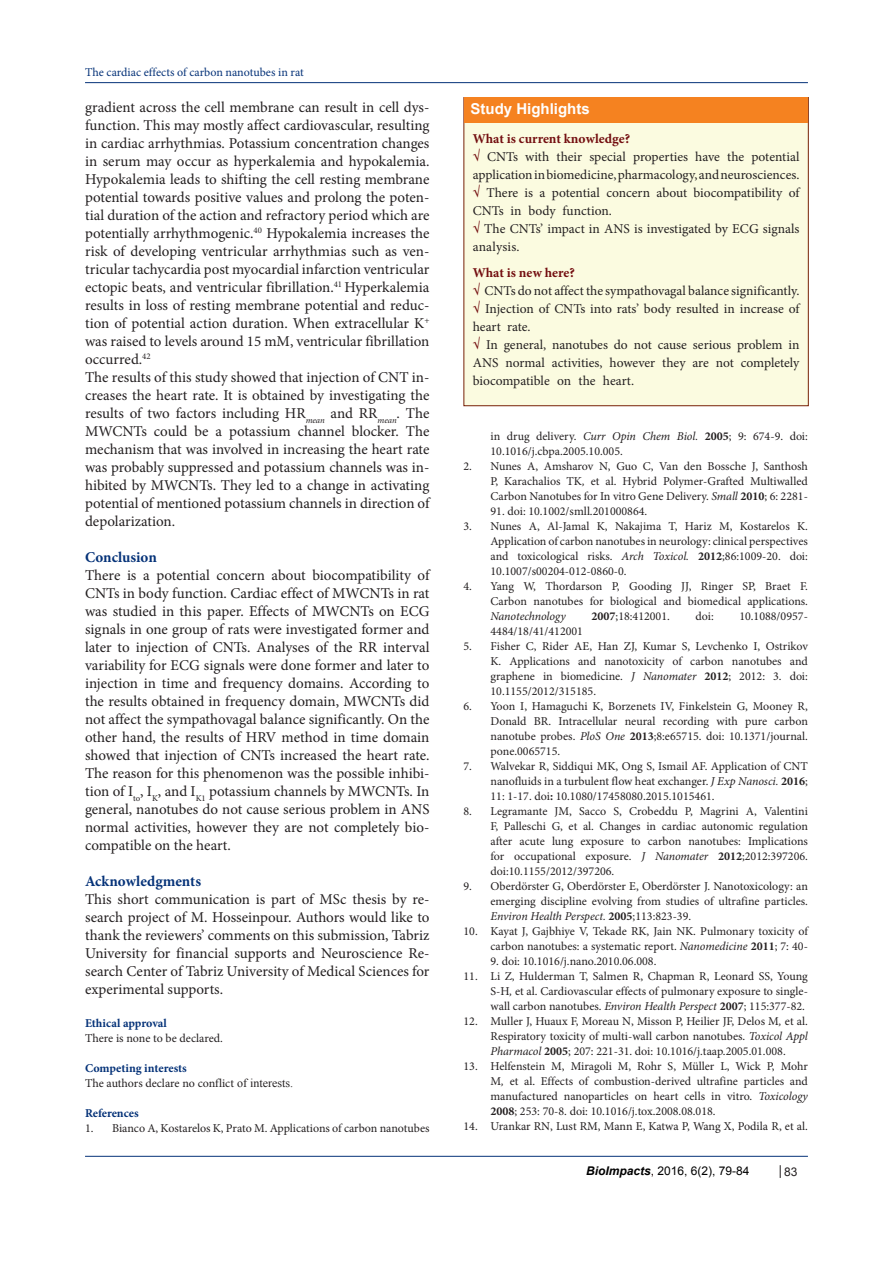
<style>
.page{position:relative;width:893px;height:1263px;background:#fff}
.page>*{position:absolute;margin:0;border:0;box-sizing:border-box;transform-origin:0 0}
.New_paragraph{font:15px/18px "Minion Pro";color:#231f20;text-align:justify}
.Paragraph{font:15px/18px "Minion Pro";color:#231f20;text-align:justify}
.New_paragraph-2{font:700 15px "Minion Pro";color:#053278}
.t1{font:700 15px "Arial";color:#fff}
.Paragraph-2{font:700 15px "Minion Pro";color:#053278}
.BT{font:13.5px/18px "Minion Pro";color:#231f20}
.BT-2{font:700 13.5px "Minion Pro";color:#730e10}
.New_paragraph-3{font:12px/15px "Minion Pro";color:#231f20;text-align:justify}
.New_paragraph-4{font:700 12px "Minion Pro";letter-spacing:-.005em;color:#053278}
.t2{font:12px "Minion Pro";color:#053278}
.t3{font:12px "Arial";color:#000}
.t4{font:12px "Arial";color:#231f20}
.s1{font-family:"Times New Roman"}
.s2{font-weight:700;color:#730e10}
.s3{font-style:italic}
.s4{font-weight:700}
.s5{font-weight:700;font-style:italic}
.s6{color:#150000}
</style>
<div class="page">
<hr style="left:85px;top:82px;width:723px;height:1px;background:#053278">
<hr style="left:85px;top:1156px;width:723px;height:1px;background:#053278">
<svg style="left:780px;top:1165px;width:1px;height:13px"></svg>
<div style="left:464px;top:98px;width:344px;height:308px;background:#fbfbe0"></div>
<div style="left:464px;top:97px;width:344px;height:26px;background:#f58220"></div>
<p class="t2" style="left:85px;top:64px;width:220px">The cardiac effects of carbon nanotubes in rat</p>
<p class="New_paragraph" style="left:85px;top:98px;width:346px">gradient across the cell membrane can result in cell dys&shy;function. This may mostly affect cardiovascular, resulting in cardiac arrhythmias. Potassium concentration changes in serum may occur as hyperkalemia and hypokalemia.<br>Hypokalemia leads to shifting the cell resting membrane potential towards positive values and prolong the poten&shy;tial duration of the action and refractory period which are potentially arrhythmogenic.<sup>40</sup> Hypokalemia increases the risk of developing ventricular arrhythmias such as ven&shy;tricular tachycardia post myocardial infarction ventricular ectopic beats, and ventricular fibrillation.<sup>41</sup> Hyperkalemia results in loss of resting membrane potential and reduc&shy;tion of potential action duration. When extracellular K<sup>+ </sup>was raised to levels around 15 mM, ventricular fibrillation occurred.<sup>42</sup></p>
<p class="New_paragraph" style="left:85px;top:368px;width:346px">The results of this study showed that injection of CNT in&shy;creases the heart rate. It is obtained by investigating the results of two factors including HR<sub>mean</sub> and RR<sub>mean</sub>. The MWCNTs could be a potassium channel blocker. The mechanism that was involved in increasing the heart rate was probably suppressed and potassium channels was in&shy;hibited by MWCNTs. They led to a change in activating potential of mentioned potassium channels in direction of depolarization.</p>
<p class="Paragraph-2" style="left:85px;top:547px;width:73px">Conclusion</p>
<p class="Paragraph" style="left:85px;top:566px;width:346px">There is a potential concern about biocompatibility of CNTs in body function. Cardiac effect of MWCNTs in rat was studied in this paper. Effects of MWCNTs on ECG signals in one group of rats were investigated former and later to injection of CNTs. Analyses of the RR interval variability for ECG signals were done former and later to injection in time and frequency domains. According to the results obtained in frequency domain, MWCNTs did not affect the sympathovagal balance significantly. On the other hand, the results of HRV method in time domain showed that injection of CNTs increased the heart rate.<br>The reason for this phenomenon was the possible inhibi&shy;tion of I<sub>to</sub>, I<sub>K</sub>, and I<sub>K1</sub> potassium channels by MWCNTs. In general, nanotubes do not cause serious problem in ANS normal activities, however they are not completely bio&shy;compatible on the heart.</p>
<p class="New_paragraph-2" style="left:85px;top:871px;width:118px">Acknowledgments</p>
<p class="Paragraph" style="left:85px;top:890px;width:346px">This short communication is part of MSc thesis by re&shy;search project of M. Hosseinpour. Authors would like to thank the reviewers’ comments on this submission, Tabriz University for financial supports and Neuroscience Re&shy;search Center of Tabriz University of Medical Sciences for experimental supports.</p>
<p class="New_paragraph-4" style="left:85px;top:1015px;width:83px">Ethical approval</p>
<p class="New_paragraph-3" style="left:85px;top:1031px;width:139px">There is none to be declared.</p>
<p class="New_paragraph-4" style="left:85px;top:1060px;width:103px">Competing interests</p>
<p class="New_paragraph-3" style="left:85px;top:1076px;width:210px">The authors declare no conflict <span class="s1">of interests.</span></p>
<p class="New_paragraph-4" style="left:85px;top:1105px;width:55px">References</p>
<p class="New_paragraph-3" style="left:85px;top:1121px;width:346px">1. Bianco A, Kostarelos K, Prato M. Applications of carbon nanotubes</p>
<p class="t1" style="left:471px;top:99px;width:121px">Study Highlights</p>
<p class="BT-2" style="left:473px;top:129px;width:159px">What is current knowledge?</p>
<p class="BT" style="left:473px;top:147px;width:328px"><span class="s2">√</span> CNTs with their special properties have the potential application in biomedicine, pharmacology, and neurosciences.</p>
<p class="BT" style="left:473px;top:183px;width:328px"><span class="s2">√</span> There is a potential concern about biocompatibility of<br>CNTs in body function.</p>
<p class="BT" style="left:473px;top:219px;width:328px"><span class="s2">√</span> The CNTs’ impact in ANS is investigated by ECG signals analysis.</p>
<p class="BT-2" style="left:473px;top:263px;width:104px">What is new here?</p>
<p class="BT" style="left:473px;top:282px;width:328px"><span class="s2">√</span> CNTs do not affect the sympathovagal balance significantly.</p>
<p class="BT" style="left:473px;top:300px;width:328px"><span class="s2">√</span> Injection of CNTs into rats’ body resulted in increase of heart rate.</p>
<p class="BT" style="left:473px;top:336px;width:328px;text-align:justify"><span class="s2">√</span> In general, nanotubes do not cause serious problem in ANS normal activities, however they are not completely biocompatible on the heart.</p>
<p class="New_paragraph-3" style="left:490px;top:428px;width:319px">in drug delivery. <span class="s3">Curr Opin Chem Biol.</span> <span class="s4">2005</span>; 9: 674-9. doi:<br>10.1016/j.cbpa.2005.10.005.</p>
<p class="New_paragraph-3" style="left:490px;top:458px;width:319px;text-indent:-27px">2. Nunes A, Amsharov N, Guo C, Van den Bossche J, Santhosh P, Karachalios TK<span class="s3">,</span> et al. Hybrid Polymer‐Grafted Multiwalled Carbon Nanotubes for In vitro Gene Delivery. <span class="s3">Small</span> <span class="s4">2010</span>; 6: 2281-</p>
<p class="New_paragraph-3" style="left:490px;top:503px;width:158px">91. doi: 10.1002/smll.201000864.</p>
<p class="New_paragraph-3" style="left:490px;top:518px;width:319px;text-indent:-27px">3. Nunes A, Al-Jamal K, Nakajima T, Hariz M, Kostarelos K.<br>Application of carbon nanotubes in neurology: clinical perspectives and toxicological risks. <span class="s3">Arch Toxicol.</span> <span class="s4">2012</span>;86:1009-20. doi:<br>10.1007/s00204-012-0860-0.</p>
<p class="New_paragraph-3" style="left:490px;top:578px;width:319px;text-indent:-27px">4. Yang W, Thordarson P, Gooding JJ, Ringer SP, Braet F.<br>Carbon nanotubes for biological and biomedical applications.<br><span class="s3">Nanotechnology</span></p>
<p class="New_paragraph-3" style="left:592px;top:608px;width:80px"><span class="s4">2007</span>;18:412001.</p>
<p class="New_paragraph-3" style="left:695px;top:608px;width:20px">doi:</p>
<p class="New_paragraph-3" style="left:739px;top:608px;width:70px">10.1088/0957-</p>
<p class="New_paragraph-3" style="left:490px;top:623px;width:94px">4484/18/41/412001</p>
<p class="New_paragraph-3" style="left:490px;top:638px;width:319px;text-indent:-27px">5. Fisher C, Rider AE, Han ZJ, Kumar S, Levchenko I, Ostrikov K. Applications and nanotoxicity of carbon nanotubes and graphene in biomedicine. <span class="s3">J Nanomater</span> <span class="s4">2012</span>; 2012: 3. doi:<br>10.1155/2012/315185.</p>
<p class="New_paragraph-3" style="left:490px;top:698px;width:319px;text-indent:-27px">6. Yoon I, Hamaguchi K, Borzenets IV, Finkelstein G, Mooney R, Donald BR. Intracellular neural recording with pure carbon nanotube probes. <span class="s3">PloS One</span> <span class="s4">2013</span>;8:e65715. doi: 10.1371/journal. pone.0065715.</p>
<p class="New_paragraph-3" style="left:490px;top:758px;width:319px;text-indent:-27px">7. Walvekar R, Siddiqui MK, Ong S, Ismail AF. Application of CNT nanofluids in a turbulent flow heat exchanger. <span class="s3">J Exp Nanosci.</span> <span class="s4">2016</span>; 11: 1-17. doi<span class="s4">:</span> 10.1080/17458080.2015.1015461.</p>
<p class="New_paragraph-3" style="left:490px;top:803px;width:319px;text-indent:-27px">8. Legramante JM, Sacco S, Crobeddu P, Magrini A, Valentini F, Palleschi G, et al. Changes in cardiac autonomic regulation after acute lung exposure to carbon nanotubes: Implications for occupational exposure. <span class="s3">J Nanomater</span> <span class="s4">2012</span>;2012:397206. doi:10.1155/2012/397206.</p>
<p class="New_paragraph-3" style="left:490px;top:878px;width:319px;text-indent:-27px">9. Oberdörster G, Oberdörster E, Oberdörster J. Nanotoxicology: an emerging discipline evolving from studies of ultrafine particles.<br><span class="s3">Environ Health Perspect.</span> <span class="s4">2005</span>;113:823-39.</p>
<p class="New_paragraph-3" style="left:463px;top:923px;width:346px;text-align:right">10. Kayat J, Gajbhiye V, Tekade RK, Jain NK. Pulmonary toxicity of carbon nanotubes: a systematic report. <span class="s3">Nanomedicine</span> <span class="s4">2011</span>; 7: 40-</p>
<p class="New_paragraph-3" style="left:490px;top:953px;width:167px">9. doi: 10.1016/j.nano.2010.06.008.</p>
<p class="New_paragraph-3" style="left:490px;top:968px;width:319px;text-indent:-27px">11. Li Z, Hulderman T, Salmen R, Chapman R, Leonard SS, Young S-H<span class="s3">,</span> et al. Cardiovascular effects of pulmonary exposure to single&shy;wall carbon nanotubes. <span class="s3">Environ Health Perspect</span> <span class="s4">2007</span>; 115:377-82.</p>
<p class="New_paragraph-3" style="left:490px;top:1013px;width:319px;text-indent:-27px">12. Muller J, Huaux F, Moreau N, Misson P, Heilier JF, Delos M<span class="s3">,</span> et al.<br>Respiratory toxicity of multi-wall carbon nanotubes. <span class="s3">Toxicol Appl Pharmacol</span> <span class="s4">2005</span>; 207: 221-31. doi: 10.1016/j.taap.2005.01.008.</p>
<p class="New_paragraph-3" style="left:490px;top:1058px;width:319px;text-indent:-27px">13. Helfenstein M, Miragoli M, Rohr S, Müller L, Wick P, Mohr M<span class="s3">,</span> et al. Effects of combustion-derived ultrafine particles and manufactured nanoparticles on heart cells in vitro. <span class="s3">Toxicology </span><span class="s4">2008</span>; 253: 70-8. doi: 10.1016/j.tox.2008.08.018.</p>
<p class="New_paragraph-3" style="left:463px;top:1118px;width:346px">14. Urankar RN, Lust RM, Mann E, Katwa P, Wang X, Podila R, et al.</p>
<p class="t3" style="left:586px;top:1163px;width:165px"><span class="s5">BioImpacts</span><span class="s6">,</span> 2016, 6(2), 79-84</p>
<p class="t4" style="left:784px;top:1164px;width:15px">83</p>
</div>
